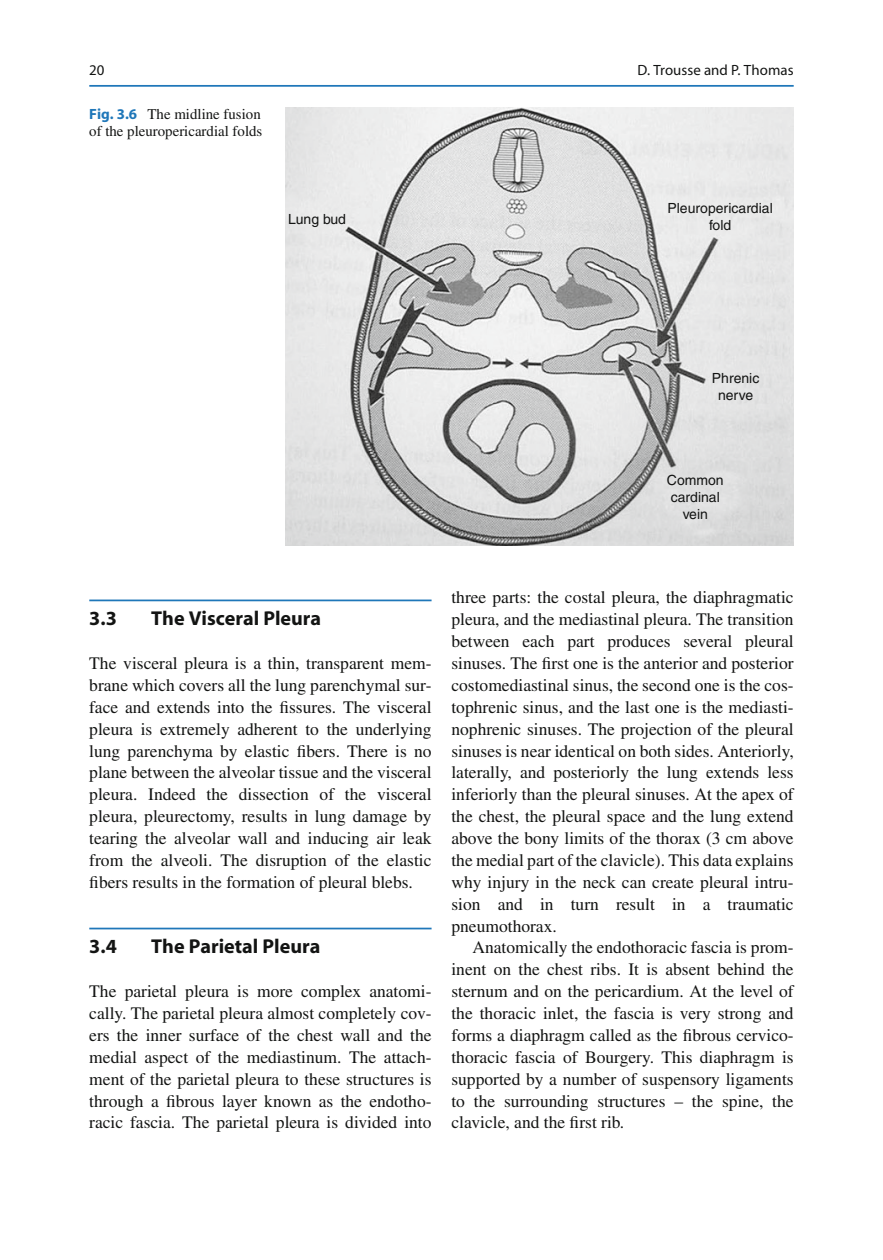
<style>
.page{position:relative;width:883px;height:1260px;background:#fff}
.page>*{position:absolute;margin:0;border:0;box-sizing:border-box;transform-origin:0 0}
.t1{font:700 20.12px "Myriad";color:#131413}
.t2{font:17.5px/21.9px "Times";color:#131413;text-align:justify}
.t3{font:14.88px/17.5px "Times";color:#131413}
.t4{font:14.88px "Myriad";letter-spacing:.005em;color:#131413}
.t5{font:14px/16.8px "Helvetica";color:#131413;text-align:center}
.s1{font-family:"Myriad";font-weight:700;color:#1f77b9}
</style>
<div class="page">
<hr style="left:89px;top:600px;width:343px;height:1px;background:#1f77b9">
<hr style="left:89px;top:928px;width:343px;height:1px;background:#1f77b9">
<img style="left:285px;top:107px;width:509px;height:439px">
<hr style="left:89px;top:85px;width:705px;height:2px;background:#1f77b9">
<p class="t4" style="left:89px;top:64px;width:17px">20</p>
<p class="t3" style="left:89px;top:106px;width:175px"><span class="s1">Fig. 3.6</span> The midline fusion of the pleuropericardial folds</p>
<p class="t4" style="left:638px;top:64px;width:158px">D. Trousse and P. Thomas</p>
<p class="t5" style="left:288px;top:212px;width:60px">Lung bud</p>
<p class="t5" style="left:668px;top:201px;width:107px">Pleuropericardial fold</p>
<p class="t5" style="left:712px;top:371px;width:49px">Phrenic nerve</p>
<p class="t5" style="left:667px;top:473px;width:58px">Common cardinal vein</p>
<p class="t1" style="left:89px;top:611px;width:29px">3.3</p>
<p class="t1" style="left:151px;top:611px;width:171px">The Visceral Pleura</p>
<p class="t2" style="left:89px;top:654px;width:344px">The visceral pleura is a thin, transparent mem&shy;brane which covers all the lung parenchymal sur&shy;face and extends into the fissures. The visceral pleura is extremely adherent to the underlying lung parenchyma by elastic fibers. There is no plane between the alveolar tissue and the visceral pleura. Indeed the dissection of the visceral pleura, pleurectomy, results in lung damage by tearing the alveolar wall and inducing air leak from the alveoli. The disruption of the elastic fibers results in the formation of pleural blebs.</p>
<p class="t1" style="left:89px;top:939px;width:29px">3.4</p>
<p class="t1" style="left:151px;top:939px;width:171px">The Parietal Pleura</p>
<p class="t2" style="left:89px;top:982px;width:344px">The parietal pleura is more complex anatomi&shy;cally. The parietal pleura almost completely cov&shy;ers the inner surface of the chest wall and the medial aspect of the mediastinum. The attach&shy;ment of the parietal pleura to these structures is through a fibrous layer known as the endotho&shy;racic fascia. The parietal pleura is divided into</p>
<p class="t2" style="left:451px;top:588px;width:344px">three parts: the costal pleura, the diaphragmatic pleura, and the mediastinal pleura. The transition between each part produces several pleural sinuses. The first one is the anterior and posterior costomediastinal sinus, the second one is the cos&shy;tophrenic sinus, and the last one is the mediasti&shy;nophrenic sinuses. The projection of the pleural sinuses is near identical on both sides. Anteriorly, laterally, and posteriorly the lung extends less inferiorly than the pleural sinuses. At the apex of the chest, the pleural space and the lung extend above the bony limits of the thorax (3 cm above the medial part of the clavicle). This data explains why injury in the neck can create pleural intru&shy;sion and in turn result in a traumatic pneumothorax.</p>
<p class="t2" style="left:451px;top:938px;width:344px;text-indent:21px">Anatomically the endothoracic fascia is prom&shy;inent on the chest ribs. It is absent behind the sternum and on the pericardium. At the level of the thoracic inlet, the fascia is very strong and forms a diaphragm called as the fibrous cervico&shy;thoracic fascia of Bourgery. This diaphragm is supported by a number of suspensory ligaments to the surrounding structures – the spine, the clavicle, and the first rib.</p>
</div>
